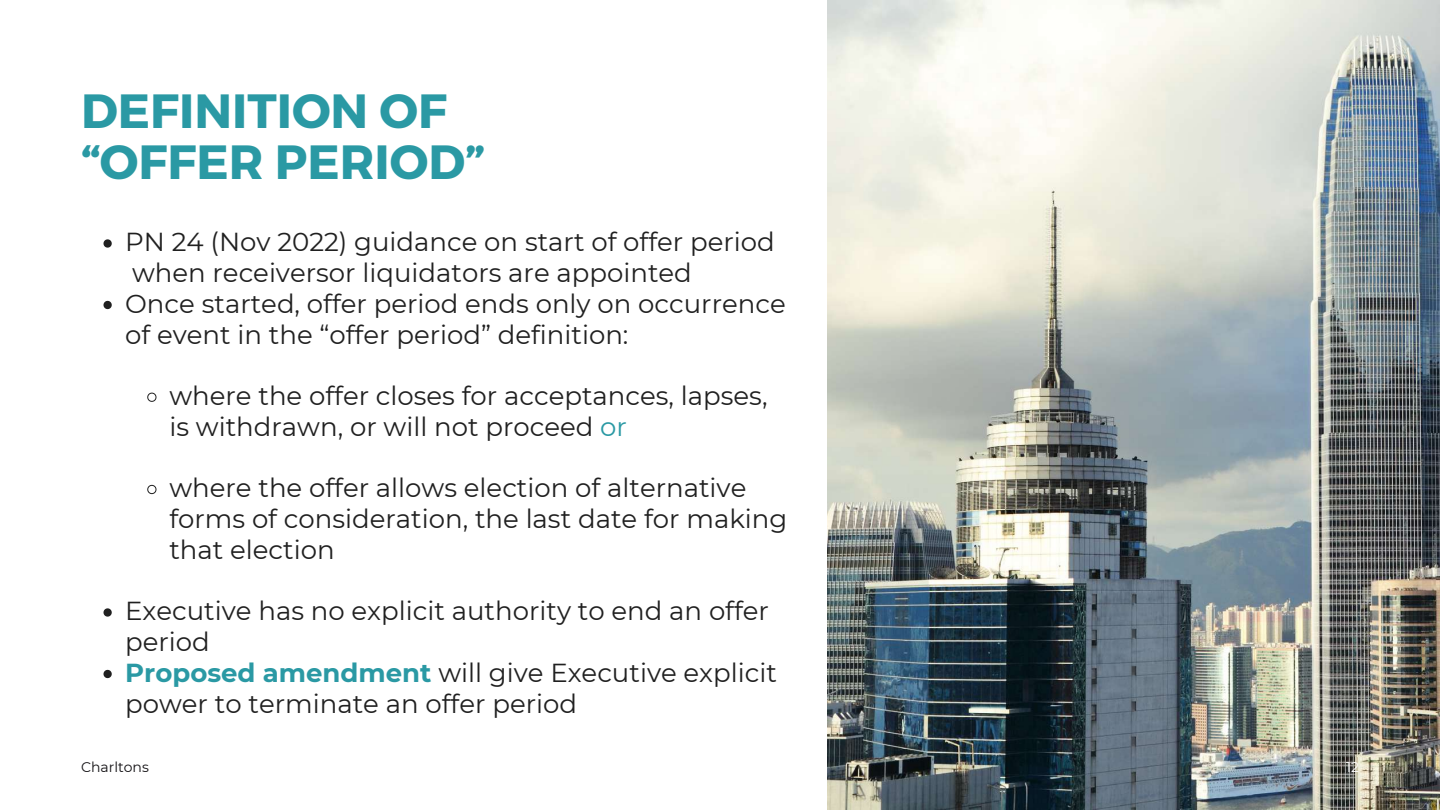
<style>
.page{position:relative;width:1440px;height:810px;background:#fff}
.page>*{position:absolute;margin:0;border:0;box-sizing:border-box;transform-origin:0 0}
.t1{font:700 48px/51px "Montserrat";color:#2a99a4}
.t2{font:26px/30.8px "Montserrat";color:#202020}
.t3{font:14px "Montserrat";color:#131114}
.t4{font:14px "Montserrat";color:#fff}
.s1{color:#2a99a4}
.s2{font-weight:700;color:#2a99a4}
</style>
<div class="page">
<img style="left:828px;top:0;width:612px;height:810px">
<svg style="left:104px;top:239px;width:8px;height:9px"></svg>
<svg style="left:104px;top:301px;width:8px;height:8px"></svg>
<svg style="left:147px;top:392px;width:10px;height:10px"></svg>
<svg style="left:147px;top:485px;width:10px;height:9px"></svg>
<svg style="left:104px;top:608px;width:8px;height:9px"></svg>
<svg style="left:104px;top:670px;width:8px;height:8px"></svg>
<h1 class="t1" style="left:81px;top:83px;width:406px">DEFINITION OF “OFFER PERIOD”</h1>
<p class="t2" style="left:125px;top:227px;width:662px">PN 24 (Nov 2022) guidance on start of offer period when receiversor liquidators are appointed<br>Once started, offer period ends only on occurrence of event in the “offer period” definition:</p>
<p class="t2" style="left:169px;top:380px;width:600px">where the offer closes for acceptances, lapses, is withdrawn, or will not proceed <span class="s1">or</span></p>
<p class="t2" style="left:169px;top:473px;width:619px">where the offer allows election of alternative forms of consideration, the last date for making that election</p>
<p class="t2" style="left:125px;top:596px;width:653px">Executive has no explicit authority to end an offer period<br><span class="s2">Proposed amendment</span> will give Executive explicit power to terminate an offer period</p>
<p class="t3" style="left:81px;top:759px;width:69px">Charltons</p>
<p class="t4" style="left:1346px;top:759px;width:15px">12</p>
</div>
